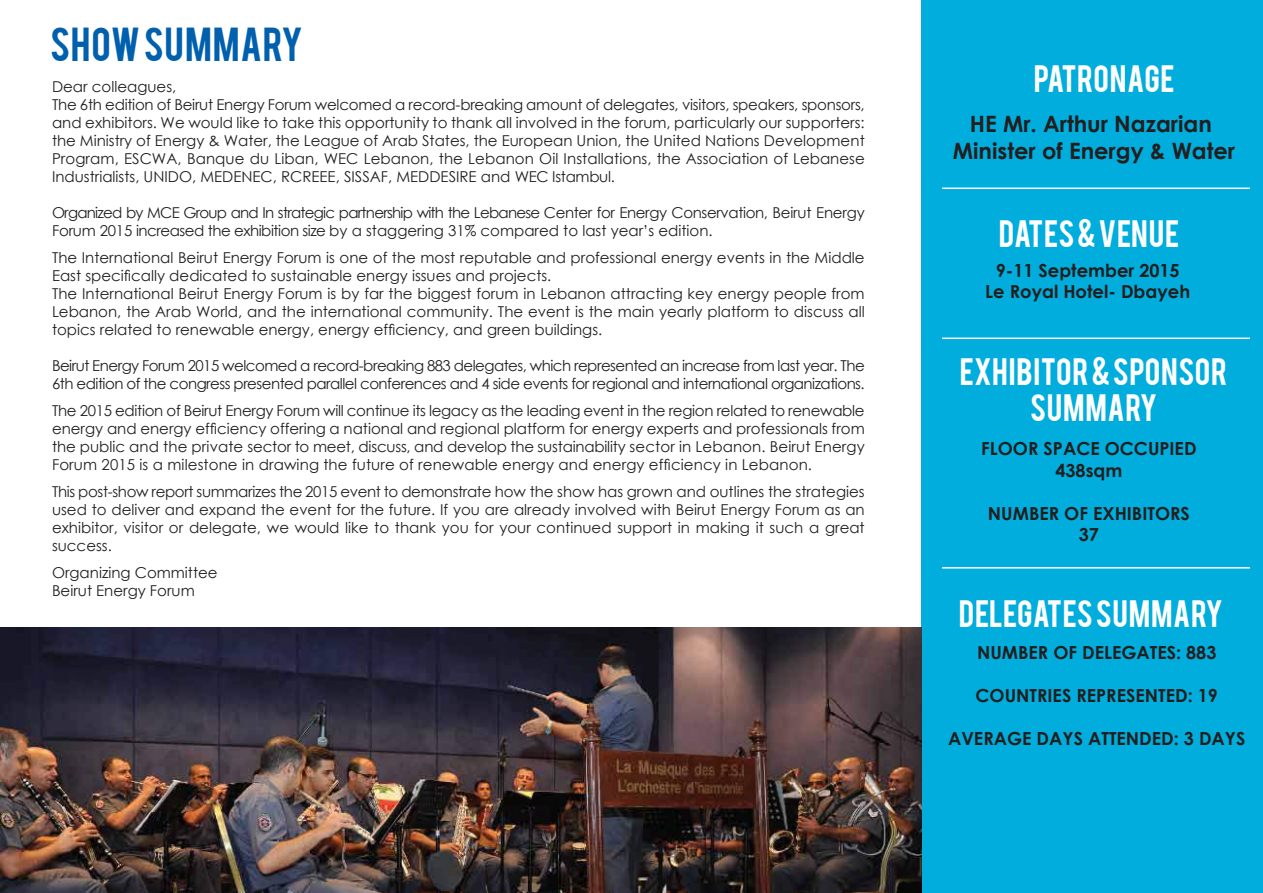
<style>
.page{position:relative;width:1263px;height:893px;background:#fff}
.page>*{position:absolute;margin:0;border:0;box-sizing:border-box;transform-origin:0 0}
.t1{font:37.5px "Bebas";letter-spacing:.02em;color:#0060ae}
.t2{font:30px/36px "Bebas";letter-spacing:.02em;color:#fff;text-align:center}
.t3{font:700 22.5px/27px "Century Gothic";color:#231f20;text-align:center}
.t4{font:700 18px/21.6px "Century Gothic";color:#231f20;text-align:center}
.t5{font:15px/18px "Century Gothic";color:#231f20}
.t6{font:15px/18px "Century Gothic";letter-spacing:-.035em;color:#231f20}
.t7{font:15px/18px "Century Gothic";letter-spacing:-.025em;color:#231f20}
</style>
<div class="page">
<div style="left:921px;top:0;width:342px;height:893px;background:#00addc"></div>
<hr style="left:942px;top:188px;width:308px;height:1px;background:#fff">
<hr style="left:942px;top:338px;width:308px;height:1px;background:#fff">
<hr style="left:942px;top:567px;width:308px;height:2px;background:#fff">
<img style="left:0;top:627px;width:921px;height:266px">
<h1 class="t1" style="left:50px;top:17px;width:254px">SHOW SUMMARY</h1>
<p class="t5" style="left:52px;top:77px;width:814px">Dear colleagues,<br>The 6th edition of Beirut Energy Forum welcomed a record-breaking amount of delegates, visitors, speakers, sponsors, and exhibitors. We would like to take this opportunity to thank all involved in the forum, particularly our supporters: the Ministry of Energy &amp; Water, the League of Arab States, the European Union, the United Nations Development Program, ESCWA, Banque du Liban, WEC Lebanon, the Lebanon Oil Installations, the Association of Lebanese Industrialists, UNIDO, MEDENEC, RCREEE, SISSAF, MEDDESIRE and WEC Istambul.</p>
<p class="t7" style="left:52px;top:203px;width:814px">Organized by MCE Group and In strategic partnership with the Lebanese Center for Energy Conservation, Beirut Energy<br>Forum 2015 increased the exhibition size by a staggering 31% compared to last year’s edition.</p>
<p class="t5" style="left:52px;top:248px;width:814px">The International Beirut Energy Forum is one of the most reputable and professional energy events in the Middle East specifically dedicated to sustainable energy issues and projects.<br>The International Beirut Energy Forum is by far the biggest forum in Lebanon attracting key energy people from Lebanon, the Arab World, and the international community. The event is the main yearly platform to discuss all topics related to renewable energy, energy efficiency, and green buildings.</p>
<p class="t6" style="left:52px;top:356px;width:814px">Beirut Energy Forum 2015 welcomed a record-breaking 883 delegates, which represented an increase from last year. The<br>6th edition of the congress presented parallel conferences and 4 side events for regional and international organizations.</p>
<p class="t5" style="left:52px;top:401px;width:814px;text-align:justify">The 2015 edition of Beirut Energy Forum will continue its legacy as the leading event in the region related to renewable energy and energy efficiency offering a national and regional platform for energy experts and professionals from the public and the private sector to meet, discuss, and develop the sustainability sector in Lebanon. Beirut Energy Forum 2015 is a milestone in drawing the future of renewable energy and energy efficiency in Lebanon.</p>
<p class="t5" style="left:52px;top:482px;width:814px;text-align:justify">This post-show report summarizes the 2015 event to demonstrate how the show has grown and outlines the strategies used to deliver and expand the event for the future. If you are already involved with Beirut Energy Forum as an exhibitor, visitor or delegate, we would like to thank you for your continued support in making it such a great success.</p>
<p class="t5" style="left:52px;top:563px;width:167px">Organizing Committee<br>Beirut Energy Forum</p>
<h2 class="t2" style="left:1034px;top:59px;width:142px">PATRONAGE</h2>
<h3 class="t3" style="left:953px;top:110px;width:284px">HE Mr. Arthur Nazarian<br>Minister of Energy &amp; Water</h3>
<h2 class="t2" style="left:999px;top:213px;width:182px">DATES &amp; VENUE</h2>
<p class="t4" style="left:985px;top:259px;width:206px">9-11 September 2015<br>Le Royal Hotel- Dbayeh</p>
<h2 class="t2" style="left:960px;top:352px;width:269px">EXHIBITOR &amp; SPONSOR<br>SUMMARY</h2>
<p class="t4" style="left:981px;top:437px;width:217px">FLOOR SPACE OCCUPIED<br>438sqm</p>
<p class="t4" style="left:988px;top:502px;width:203px">NUMBER OF EXHIBITORS<br>37</p>
<h2 class="t2" style="left:959px;top:594px;width:266px">DELEGATES SUMMARY</h2>
<p class="t4" style="left:977px;top:641px;width:241px">NUMBER OF DELEGATES: 883</p>
<p class="t4" style="left:975px;top:684px;width:244px">COUNTRIES REPRESENTED: 19</p>
<p class="t4" style="left:948px;top:727px;width:299px">AVERAGE DAYS ATTENDED: 3 DAYS</p>
</div>
